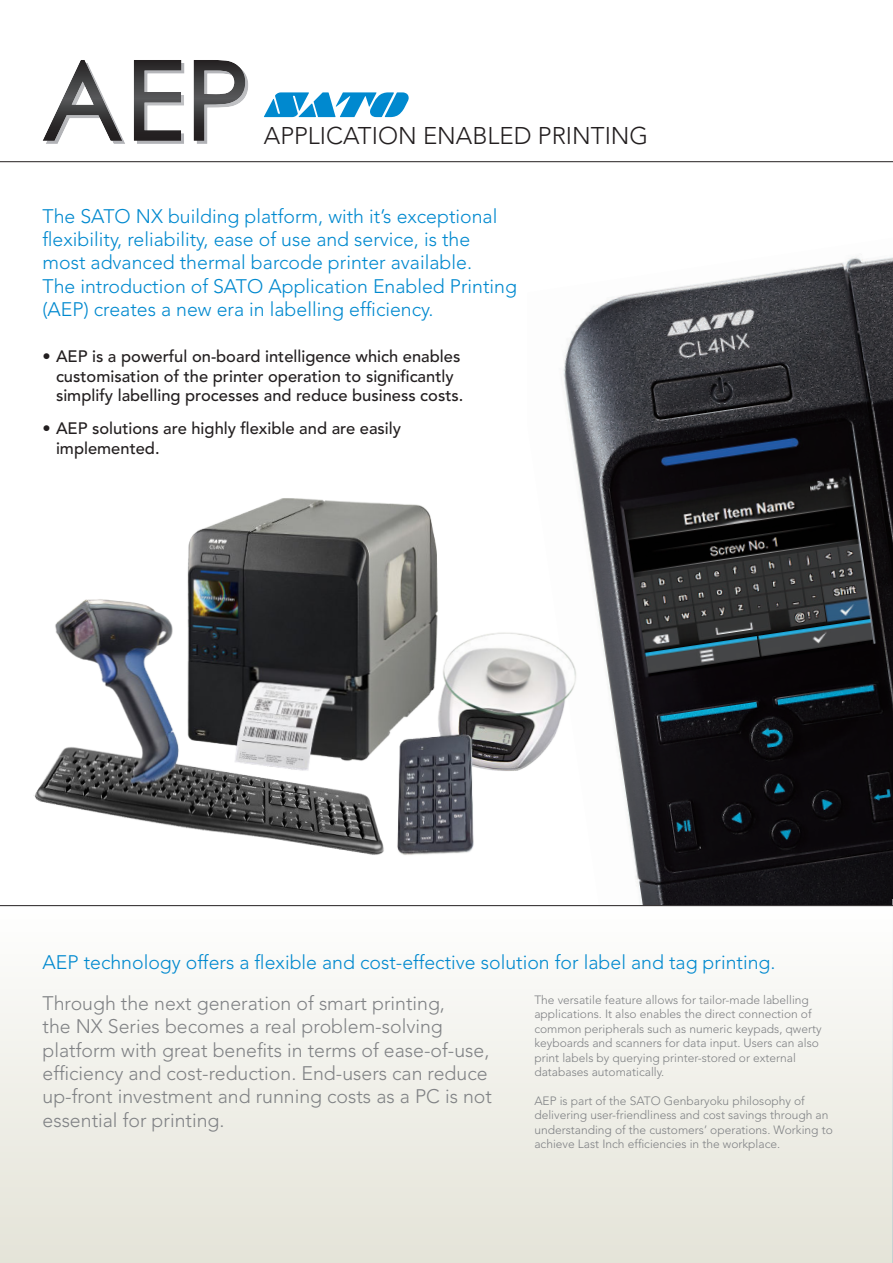
<style>
.page{position:relative;width:893px;height:1263px;background:#fff}
.page>*{position:absolute;margin:0;border:0;box-sizing:border-box;transform-origin:0 0}
.t1{font:300 24px "Avenir";color:#231f20}
.t2{font:300 19.5px/23.4px "Avenir";color:#0089cf}
.t3{font:300 19.5px/23.4px "Avenir";color:#808285}
.t4{font:500 16.5px/19.8px "Avenir";color:#231f20}
.t5{font:300 12px/14.4px "Avenir";color:#808285}
</style>
<div class="page">
<img style="left:563px;top:257px;width:330px;height:648px">
<div style="left:0;top:907px;width:893px;height:356px;background:linear-gradient(to bottom,#fefefd,#e4e3d7)"></div>
<hr style="left:892px;top:899px;width:1px;height:364px;background:#fff">
<svg style="left:43px;top:60px;width:82px;height:84px"></svg>
<svg style="left:134px;top:60px;width:50px;height:84px"></svg>
<svg style="left:194px;top:60px;width:54px;height:84px"></svg>
<svg style="left:264px;top:92px;width:145px;height:25px"></svg>
<hr style="left:0;top:905px;width:893px;height:1px;background:#231f20">
<hr style="left:0;top:161px;width:893px;height:1px;background:#231f20">
<img style="left:34px;top:490px;width:575px;height:392px">
<h1 class="t1" style="left:264px;top:125px;width:386px">APPLICATION ENABLED PRINTING</h1>
<p class="t2" style="left:43px;top:206px;width:476px">The SATO NX building platform, with it’s exceptional flexibility, reliability, ease of use and service, is the most advanced thermal barcode printer available.<br>The introduction of SATO Application Enabled Printing (AEP) creates a new era in labelling efficiency.</p>
<h3 class="t4" style="left:56px;top:346px;width:409px;text-indent:-14px">• AEP is a powerful on-board intelligence which enables customisation of the printer operation to significantly simplify labelling processes and reduce business costs.</h3>
<h3 class="t4" style="left:56px;top:419px;width:347px;text-indent:-14px">• AEP solutions are highly flexible and are easily implemented.</h3>
<h2 class="t2" style="left:43px;top:952px;width:735px">AEP technology offers a flexible and cost-effective solution for label and tag printing.</h2>
<p class="t3" style="left:43px;top:993px;width:451px">Through the next generation of smart printing,<br>the NX Series becomes a real problem-solving platform with great benefits in terms of ease-of-use, efficiency and cost-reduction. End-users can reduce up-front investment and running costs as a PC is not essential for printing.</p>
<p class="t5" style="left:534px;top:994px;width:289px">The versatile feature allows for tailor-made labelling applications. It also enables the direct connection of common peripherals such as numeric keypads, qwerty keyboards and scanners for data input. Users can also print labels by querying printer-stored or external databases automatically.</p>
<p class="t5" style="left:534px;top:1094px;width:300px">AEP is part of the SATO Genbaryoku philosophy of delivering user-friendliness and cost savings through an understanding of the customers’ operations. Working to achieve Last Inch efficiencies in the workplace.</p>
</div>
